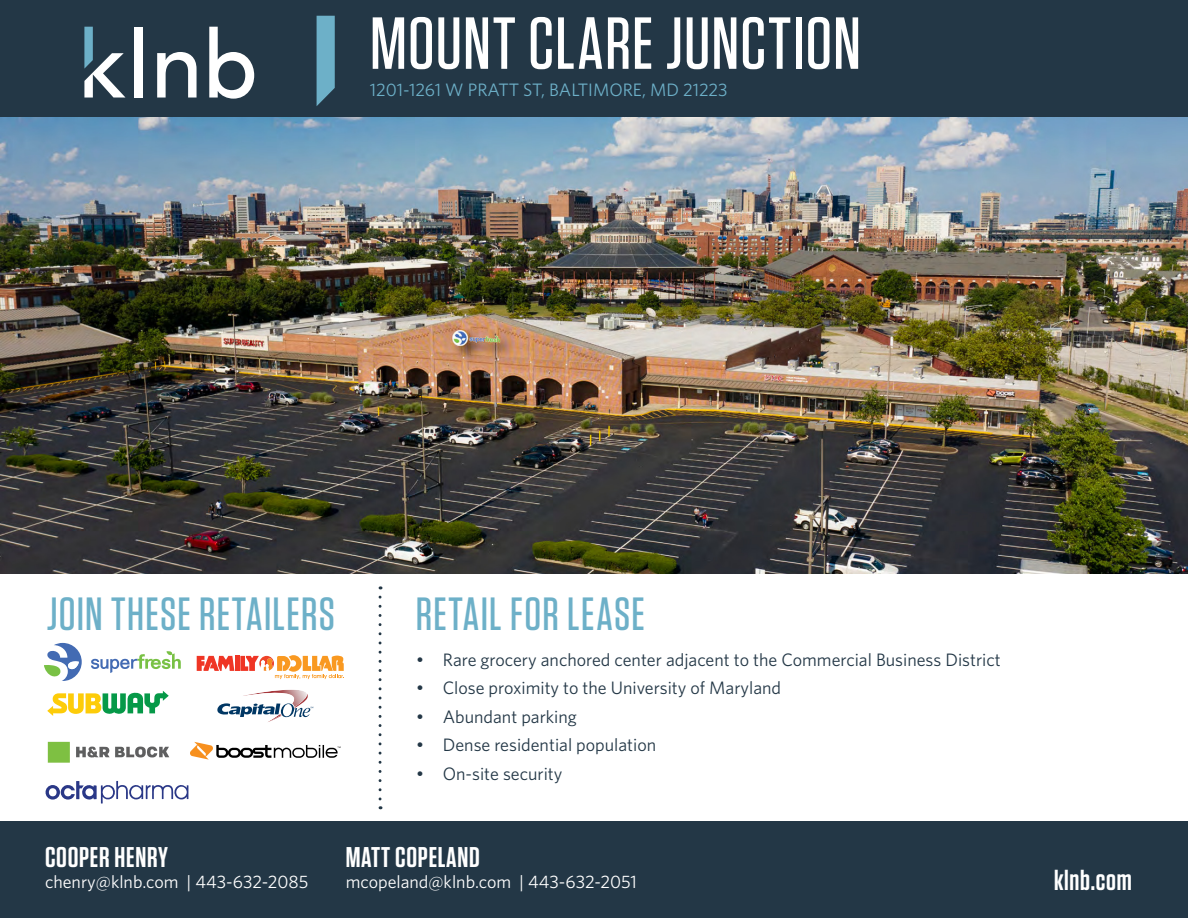
<style>
.page{position:relative;width:1188px;height:918px;background:#fff}
.page>*{position:absolute;margin:0;border:0;box-sizing:border-box;transform-origin:0 0}
.t1{font:500 73.5px "Tungsten";letter-spacing:.015em;color:#fff}
.t2{font:500 46.5px "Tungsten";letter-spacing:.025em;color:#6db0c8}
.t3{font:600 28.5px "Tungsten";letter-spacing:.025em;color:#fff}
.t4{font:18px "Whitney";color:#233746}
.t5{font:18px "Whitney";color:#fff}
.t6{font:18px "Whitney";color:#6db0c8}
.s1{font-family:"Gotham"}
</style>
<div class="page">
<div style="left:0;top:822px;width:1188px;height:96px;background:#233746"></div>
<div style="left:0;top:0;width:1188px;height:120px;background:#233746"></div>
<svg style="left:317px;top:16px;width:18px;height:90px;background:#64a2b9"></svg>
<svg style="left:84px;top:27px;width:41px;height:71px"></svg>
<div style="left:135px;top:27px;width:8px;height:71px;background:#fff"></div>
<svg style="left:157px;top:52px;width:40px;height:46px"></svg>
<svg style="left:209px;top:27px;width:45px;height:72px"></svg>
<img style="left:0;top:118px;width:1188px;height:455px">
<svg style="left:379px;top:597px;width:3px;height:212px"></svg>
<hr style="left:235px;top:656px;width:4px;height:15px;background:#ef3525">
<svg style="left:197px;top:656px;width:37px;height:15px"></svg>
<svg style="left:240px;top:655px;width:104px;height:24px"></svg>
<svg style="left:47px;top:691px;width:122px;height:25px"></svg>
<svg style="left:217px;top:690px;width:96px;height:32px"></svg>
<svg style="left:48px;top:742px;width:121px;height:21px"></svg>
<svg style="left:190px;top:742px;width:151px;height:18px"></svg>
<svg style="left:45px;top:781px;width:143px;height:23px"></svg>
<svg style="left:44px;top:642px;width:137px;height:39px"></svg>
<h1 class="t1" style="left:370px;top:10px;width:493px">MOUNT CLARE JUNCTION</h1>
<p class="t6" style="left:370px;top:81px;width:359px">1201-1261 W PRATT ST, BALTIMORE, MD 21223</p>
<h2 class="t2" style="left:47px;top:593px;width:290px">JOIN THESE RETAILERS</h2>
<h2 class="t2" style="left:416px;top:593px;width:230px">RETAIL FOR LEASE</h2>
<h3 class="t3" style="left:45px;top:844px;width:124px">COOPER HENRY</h3>
<p class="t5" style="left:45px;top:874px;width:265px">chenry@klnb.com | 443-632-2085</p>
<p class="t4" style="left:416px;top:651px;width:586px"><span class="s1">•</span> Rare grocery anchored center adjacent to the Commercial Business District</p>
<p class="t4" style="left:416px;top:680px;width:367px"><span class="s1">•</span> Close proximity to the University of Maryland</p>
<p class="t4" style="left:416px;top:708px;width:163px"><span class="s1">•</span> Abundant parking</p>
<p class="t4" style="left:416px;top:737px;width:242px"><span class="s1">•</span> Dense residential population</p>
<p class="t4" style="left:416px;top:765px;width:148px"><span class="s1">•</span> On-site security</p>
<h3 class="t3" style="left:346px;top:844px;width:136px">MATT COPELAND</h3>
<p class="t5" style="left:346px;top:874px;width:293px">mcopeland@klnb.com | 443-632-2051</p>
<h3 class="t3" style="left:1054px;top:867px;width:79px">klnb.com</h3>
</div>
